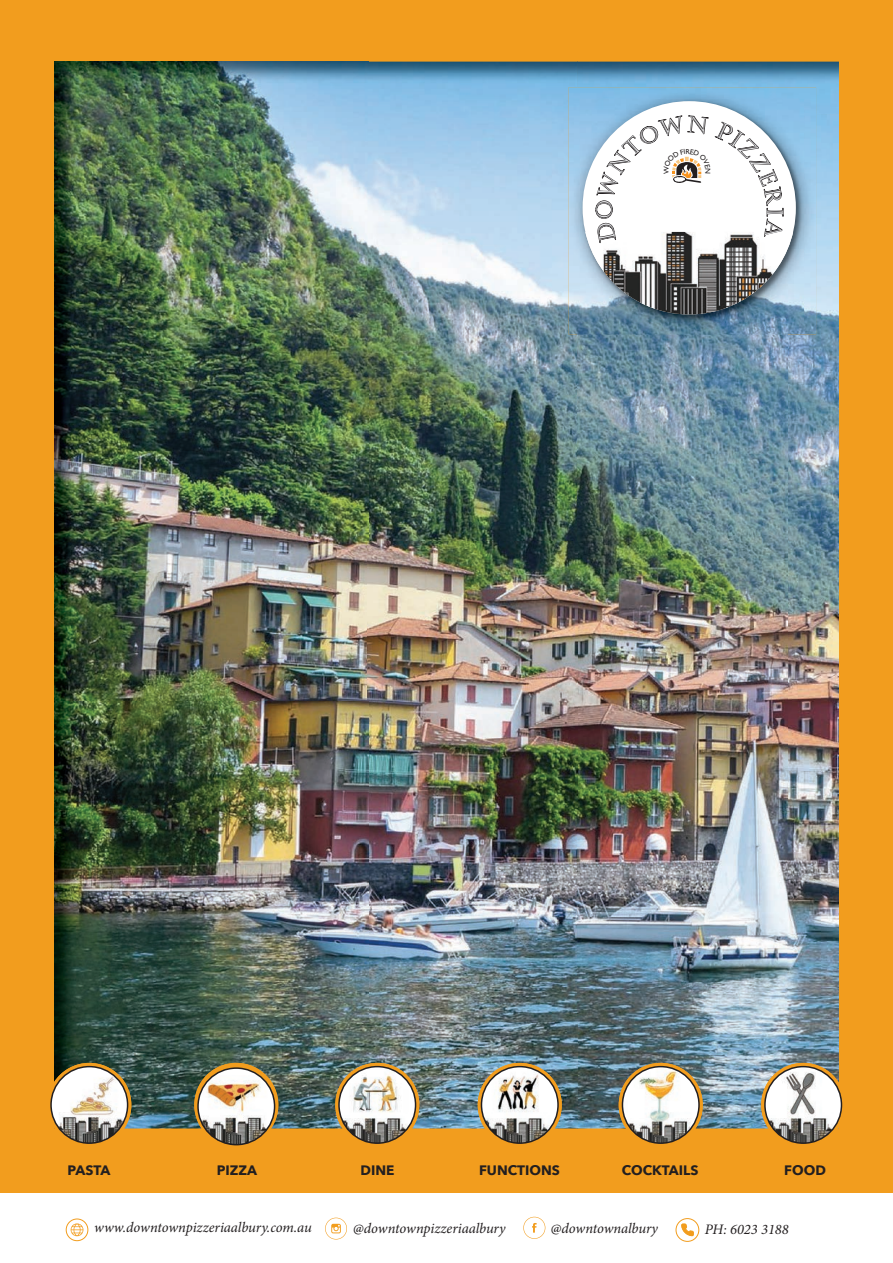
<style>
.page{position:relative;width:893px;height:1263px;background:#fff}
.page>*{position:absolute;margin:0;border:0;box-sizing:border-box;transform-origin:0 0}
.t1{font:22.35px "Castellar MT Std";color:#e6e7e9}
.t2{font:italic 14.55px "Minion Pro";letter-spacing:-.005em;color:#231f20}
.t3{font:700 13.65px "Avenir Next";color:#231f20}
</style>
<div class="page">
<div style="left:0;top:0;width:893px;height:1193px;background:#f29d1e"></div>
<svg style="left:523px;top:1217px;width:22px;height:22px"></svg>
<svg style="left:325px;top:1217px;width:22px;height:22px"></svg>
<svg style="left:71px;top:1223px;width:12px;height:13px"></svg>
<div style="left:66px;top:1219px;width:22px;height:22px;border:1px solid #f29d1e;border-radius:50%"></div>
<svg style="left:675px;top:1218px;width:24px;height:24px"></svg>
<img style="left:54px;top:62px;width:523px;height:960px">
<img style="left:577px;top:62px;width:262px;height:52px">
<img style="left:787px;top:114px;width:52px;height:949px">
<img style="left:577px;top:335px;width:210px;height:793px">
<img style="left:54px;top:1022px;width:156px;height:106px">
<img style="left:210px;top:1022px;width:368px;height:53px">
<img style="left:278px;top:1075px;width:300px;height:53px">
<svg style="left:194px;top:1063px;width:84px;height:83px"></svg>
<svg style="left:335px;top:1063px;width:84px;height:81px"></svg>
<svg style="left:619px;top:1063px;width:84px;height:81px"></svg>
<img style="left:50px;top:1063px;width:81px;height:81px">
<div style="left:50px;top:1066px;width:78px;height:78px;border:2px solid #231f20;border-radius:50%"></div>
<img style="left:198px;top:1068px;width:77px;height:77px;border-radius:50%">
<img style="left:258px;top:1075px;width:17px;height:34px">
<img style="left:198px;top:1075px;width:16px;height:41px">
<div style="left:197px;top:1067px;width:78px;height:78px;border:2px solid #231f20;border-radius:50%"></div>
<img style="left:339px;top:1111px;width:77px;height:32px">
<img style="left:339px;top:1066px;width:77px;height:77px;border-radius:38px">
<div style="left:338px;top:1066px;width:78px;height:78px;border:2px solid #231f20;border-radius:50%"></div>
<img style="left:478px;top:1063px;width:84px;height:81px">
<img style="left:484px;top:1066px;width:36px;height:24px">
<div style="left:481px;top:1066px;width:78px;height:78px;border:2px solid #231f20;border-radius:50%"></div>
<img style="left:622px;top:1066px;width:77px;height:77px;border-radius:50%">
<img style="left:641px;top:1137px;width:37px;height:6px">
<img style="left:622px;top:1105px;width:12px;height:27px">
<div style="left:622px;top:1066px;width:78px;height:78px;border:2px solid #231f20;border-radius:50%"></div>
<img style="left:761px;top:1063px;width:82px;height:81px">
<div style="left:764px;top:1066px;width:78px;height:78px;border:2px solid #231f20;border-radius:50%"></div>
<img style="left:569px;top:87px;width:247px;height:248px">
<img style="left:581px;top:99px;width:222px;height:223px">
<div style="left:583px;top:101px;width:213px;height:213px;background:#fff;border-radius:50%"></div>
<img style="left:585px;top:232px;width:208px;height:82px">
<svg style="left:595px;top:115px;width:189px;height:129px"></svg>
<p class="t1" style="left:788px;top:208px;width:10px;rotate:90deg">I</p>
<p class="t3" style="left:68px;top:1159px;width:44px">PASTA</p>
<p class="t3" style="left:217px;top:1159px;width:42px">PIZZA</p>
<p class="t3" style="left:360px;top:1159px;width:35px">DINE</p>
<p class="t3" style="left:479px;top:1158px;width:82px">FUNCTIONS</p>
<p class="t3" style="left:622px;top:1159px;width:78px">COCKTAILS</p>
<p class="t3" style="left:784px;top:1159px;width:43px">FOOD</p>
<p class="t2" style="left:94px;top:1217px;width:219px">www.downtownpizzeriaalbury.com.au</p>
<p class="t2" style="left:353px;top:1219px;width:154px">@downtownpizzeriaalbury</p>
<p class="t2" style="left:551px;top:1218px;width:109px">@downtownalbury</p>
<p class="t2" style="left:705px;top:1220px;width:86px">PH: 6023 3188</p>
</div>
